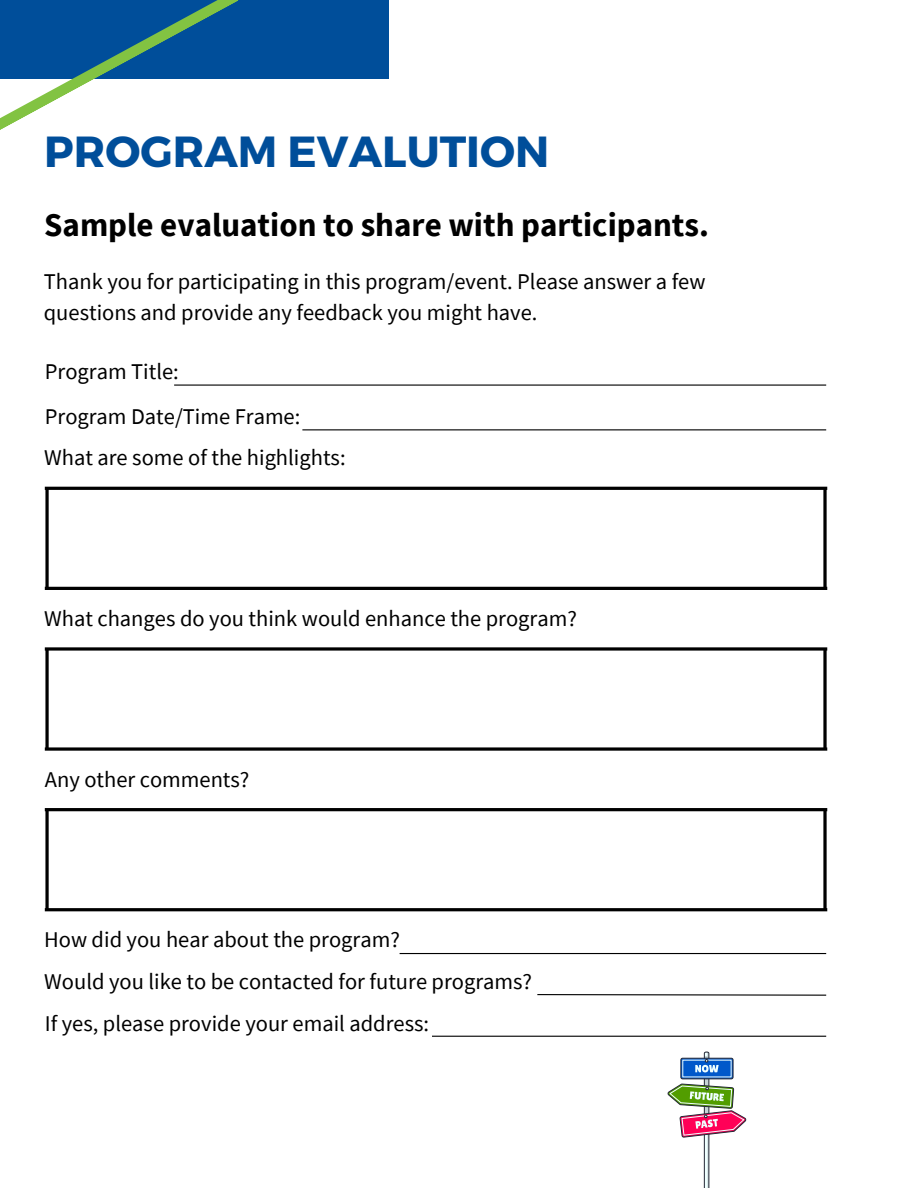
<style>
.page{position:relative;width:918px;height:1188px;background:#fff}
.page>*{position:absolute;margin:0;border:0;box-sizing:border-box;transform-origin:0 0}
.t1{font:700 43.5px "Montserrat";color:#004e9a}
.t2{font:700 33px "Source Sans Pro";color:#000}
.t3{font:22.5px/30.3px "Source Sans Pro";color:#000}
</style>
<div class="page">
<div style="left:0;top:0;width:388px;height:79px;background:#004e9a"></div>
<svg style="left:0;top:0;width:238px;height:130px"></svg>
<hr style="left:45px;top:487px;width:782px;height:3px;background:#000">
<svg style="left:45px;top:490px;width:4px;height:97px"></svg>
<hr style="left:45px;top:587px;width:782px;height:3px;background:#000">
<svg style="left:823px;top:490px;width:4px;height:97px"></svg>
<svg style="left:45px;top:647px;width:782px;height:4px;background:#303030"></svg>
<svg style="left:45px;top:649px;width:4px;height:98px"></svg>
<svg style="left:45px;top:747px;width:782px;height:4px;background:#303030"></svg>
<svg style="left:823px;top:649px;width:4px;height:99px"></svg>
<hr style="left:45px;top:808px;width:782px;height:3px;background:#000">
<svg style="left:45px;top:811px;width:4px;height:97px"></svg>
<hr style="left:45px;top:908px;width:782px;height:3px;background:#000">
<svg style="left:823px;top:811px;width:4px;height:98px"></svg>
<hr style="left:302px;top:429px;width:524px;height:1px;background:#000">
<hr style="left:400px;top:953px;width:426px;height:1px;background:#000">
<svg style="left:537px;top:994px;width:290px;height:2px"></svg>
<hr style="left:432px;top:1036px;width:394px;height:1px;background:#000">
<hr style="left:174px;top:385px;width:652px;height:1px;background:#000">
<svg style="left:668px;top:1051px;width:78px;height:137px"></svg>
<p class="t1" style="left:44px;top:123px;width:507px">PROGRAM EVALUTION</p>
<p class="t2" style="left:44px;top:203px;width:666px">Sample evaluation to share with participants.</p>
<p class="t3" style="left:44px;top:266px;width:663px">Thank you for participating in this program/event. Please answer a few questions and provide any feedback you might have.</p>
<p class="t3" style="left:45px;top:356px;width:135px">Program Title:</p>
<p class="t3" style="left:45px;top:401px;width:257px">Program Date/Time Frame:</p>
<p class="t3" style="left:44px;top:442px;width:303px">What are some of the highlights:</p>
<p class="t3" style="left:44px;top:603px;width:534px">What changes do you think would enhance the program?</p>
<p class="t3" style="left:45px;top:764px;width:206px">Any other comments?</p>
<p class="t3" style="left:44px;top:924px;width:357px">How did you hear about the program?</p>
<h1 class="t3" style="left:44px;top:966px;width:489px">Would you like to be contacted for future programs?</h1>
<h2 class="t3" style="left:45px;top:1007px;width:386px">If yes, please provide your email address:</h2>
</div>
